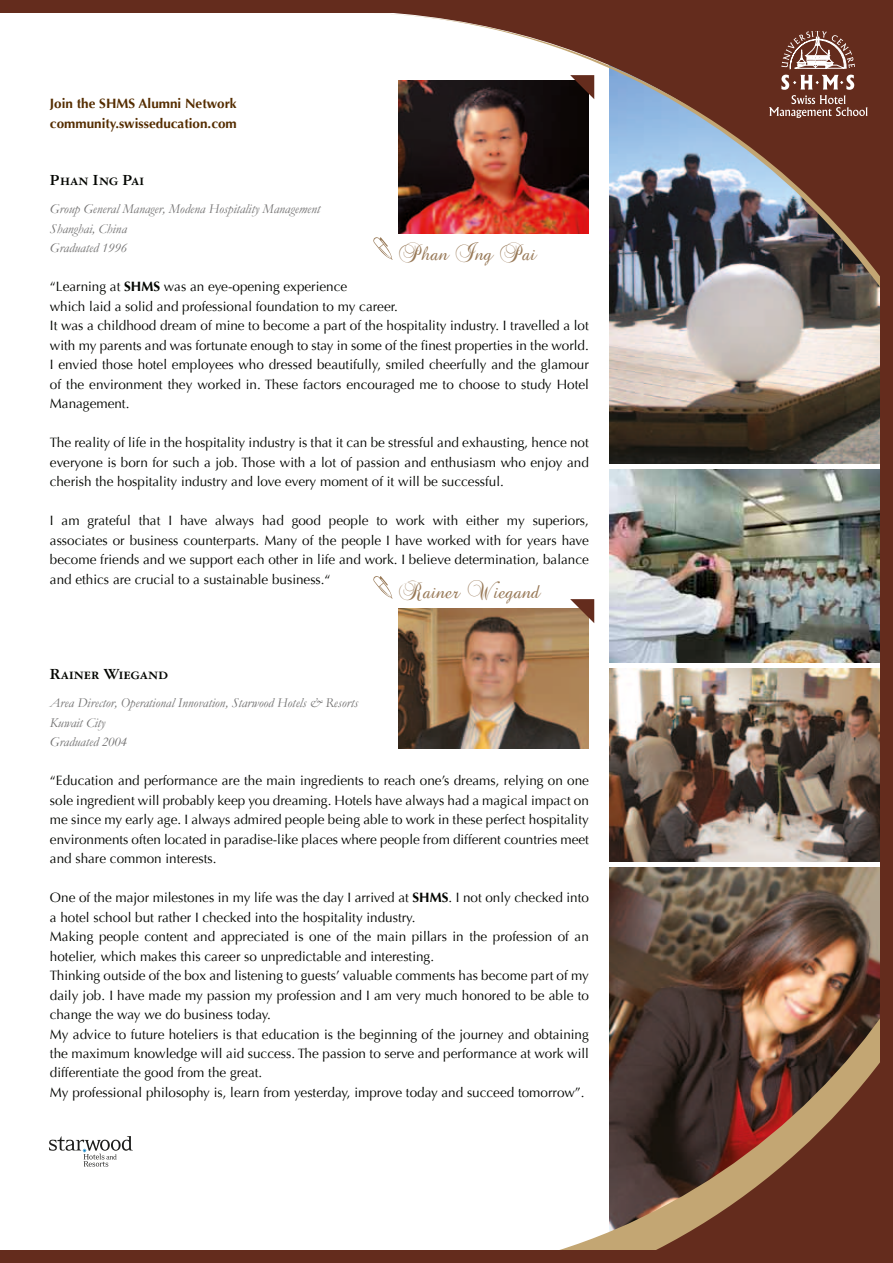
<style>
.page{position:relative;width:893px;height:1263px;background:#fff}
.page>*{position:absolute;margin:0;border:0;box-sizing:border-box;transform-origin:0 0}
.t1{font:20.1px "Brock Script";color:#987957}
.t2{font:16.5px "Garamond Three Bold SC";color:#030501}
.t3{font:13.5px/19.5px "Optima";color:#030501;text-align:justify}
.t4{font:italic 13.5px/19.5px "Garamond";color:#717070}
.t5{font:700 13.5px/19.5px "Optima";color:#552d00}
.s1{font-weight:700}
</style>
<div class="page">
<img style="left:391px;top:13px;width:489px;height:1237px">
<svg style="left:781px;top:32px;width:74px;height:37px;background:#91695f"></svg>
<svg style="left:769px;top:75px;width:98px;height:43px;background:#84574b"></svg>
<img style="left:609px;top:469px;width:271px;height:194px">
<svg style="left:49px;top:1136px;width:84px;height:30px"></svg>
<img style="left:398px;top:81px;width:191px;height:152px">
<img style="left:398px;top:609px;width:191px;height:139px">
<svg style="left:570px;top:75px;width:24px;height:24px"></svg>
<svg style="left:570px;top:599px;width:24px;height:24px"></svg>
<svg style="left:373px;top:237px;width:20px;height:23px"></svg>
<svg style="left:373px;top:576px;width:20px;height:23px"></svg>
<div style="left:0;top:0;width:893px;height:13px;background:#642c1d"></div>
<div style="left:0;top:1250px;width:893px;height:13px;background:#642c1d"></div>
<div style="left:880px;top:0;width:13px;height:1259px;background:#642c1d"></div>
<p class="t5" style="left:50px;top:94px;width:188px">Join the SHMS Alumni Network community.swisseducation.com</p>
<p class="t2" style="left:50px;top:171px;width:96px">Phan Ing Pai</p>
<p class="t4" style="left:50px;top:199px;width:272px">Group General Manager, Modena Hospitality Management<br>Shanghai, China<br>Graduated 1996</p>
<p class="t3" style="left:50px;top:277px;width:541px;text-align:left">“Learning at <span class="s1">SHMS</span> was an eye-opening experience<br>which laid a solid and professional foundation to my career.<br>It was a childhood dream of mine to become a part of the hospitality industry. I travelled a lot with my parents and was fortunate enough to stay in some of the finest properties in the world.<br>I envied those hotel employees who dressed beautifully, smiled cheerfully and the glamour of the environment they worked in. These factors encouraged me to choose to study Hotel Management.</p>
<p class="t3" style="left:50px;top:433px;width:540px">The reality of life in the hospitality industry is that it can be stressful and exhausting, hence not everyone is born for such a job. Those with a lot of passion and enthusiasm who enjoy and cherish the hospitality industry and love every moment of it will be successful.</p>
<p class="t3" style="left:50px;top:511px;width:540px">I am grateful that I have always had good people to work with either my superiors, associates or business counterparts. Many of the people I have worked with for years have become friends and we support each other in life and work. I believe determination, balance and ethics are crucial to a sustainable business.“</p>
<h1 class="t1" style="left:398px;top:239px;width:139px">Phan Ing Pai</h1>
<h1 class="t1" style="left:398px;top:576px;width:143px">Rainer Wiegand</h1>
<p class="t2" style="left:50px;top:665px;width:120px">Rainer Wiegand</p>
<p class="t4" style="left:50px;top:693px;width:310px">Area Director, Operational Innovation, Starwood Hotels &amp; Resorts<br>Kuwait City<br>Graduated 2004</p>
<p class="t3" style="left:50px;top:771px;width:540px">“Education and performance are the main ingredients to reach one’s dreams, relying on one sole ingredient will probably keep you dreaming. Hotels have always had a magical impact on me since my early age. I always admired people being able to work in these perfect hospitality environments often located in paradise-like places where people from different countries meet and share common interests.</p>
<p class="t3" style="left:50px;top:888px;width:541px;text-align:left">One of the major milestones in my life was the day I arrived at <span class="s1">SHMS</span>. I not only checked into a hotel school but rather I checked into the hospitality industry.<br>Making people content and appreciated is one of the main pillars in the profession of an hotelier, which makes this career so unpredictable and interesting.<br>Thinking outside of the box and listening to guests’ valuable comments has become part of my daily job. I have made my passion my profession and I am very much honored to be able to change the way we do business today.<br>My advice to future hoteliers is that education is the beginning of the journey and obtaining the maximum knowledge will aid success. The passion to serve and performance at work will differentiate the good from the great.<br>My professional philosophy is, learn from yesterday, improve today and succeed tomorrow”.</p>
</div>
